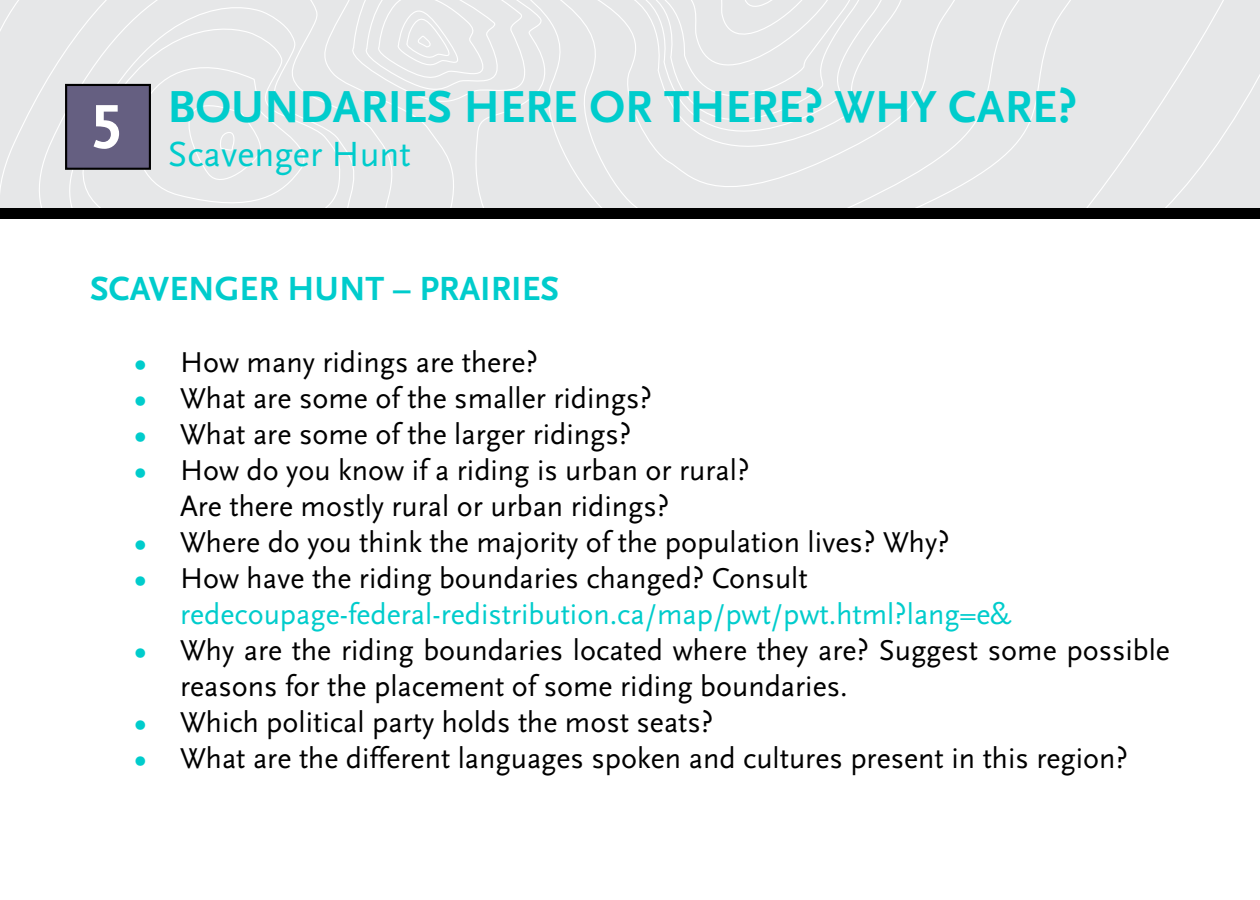
<style>
.page{position:relative;width:1260px;height:900px;background:#fff}
.page>*{position:absolute;margin:0;border:0;box-sizing:border-box;transform-origin:0 0}
.t1{font:700 65px "Scala Sans LF";color:#fff}
.t2{font:700 46.75px "Scala Sans LF";color:#0cc}
.t3{font:36.5px "Scala Sans LF";color:#0cc}
.t4{font:700 35px "Scala Sans LF";color:#0cc}
.t5{font:30px/36px "Scala Sans LF";color:#000}
.t6{font:30px/36px "Scala Sans LF";color:#0cc}
.s1{font-weight:700;color:#0cc}
.s2{font-weight:700}
.s3{color:#000}
</style>
<div class="page">
<div style="left:0;top:0;width:1260px;height:208px;background:#e6e7e8"></div>
<div style="left:0;top:208px;width:1260px;height:11px;background:#000"></div>
<div style="left:66px;top:85px;width:84px;height:84px;background:#655f81"></div>
<div style="left:65px;top:84px;width:86px;height:86px;border:2px solid #000"></div>
<h1 class="t1" style="left:91px;top:92px;width:34px">5</h1>
<h2 class="t2" style="left:168px;top:82px;width:911px">BOUNDARIES HERE OR THERE? WHY CARE?</h2>
<p class="t3" style="left:168px;top:135px;width:244px">Scavenger Hunt</p>
<p class="t4" style="left:90px;top:270px;width:469px">SCAVENGER HUNT – PRAIRIES</p>
<p class="t5" style="left:135px;top:345px;width:405px"><span class="s1">•</span> How many ridings are there?</p>
<p class="t5" style="left:135px;top:381px;width:518px"><span class="s1">•</span> What are some of the smaller ridings?</p>
<p class="t5" style="left:135px;top:417px;width:498px"><span class="s1">•</span> What are some of the larger ridings?</p>
<p class="t5" style="left:180px;top:453px;width:571px;text-indent:-45px"><span class="s1">•</span> How do you know if a riding is urban or rural?<br>Are there mostly rural or urban ridings?</p>
<p class="t5" style="left:135px;top:525px;width:816px"><span class="s1">•</span> Where do you think the majority of the population lives? Why?</p>
<p class="t6" style="left:180px;top:561px;width:833px;text-indent:-45px"><span class="s2">•</span> <span class="s3">How have the riding boundaries changed? Consult </span>redecoupage-federal-redistribution.ca/map/pwt/pwt.html?lang=e&amp;</p>
<p class="t5" style="left:180px;top:633px;width:992px;text-indent:-45px"><span class="s1">•</span> Why are the riding boundaries located where they are? Suggest some possible reasons for the placement of some riding boundaries.</p>
<p class="t5" style="left:135px;top:705px;width:580px"><span class="s1">•</span> Which political party holds the most seats?</p>
<p class="t5" style="left:135px;top:741px;width:995px"><span class="s1">•</span> What are the different languages spoken and cultures present in this region?</p>
</div>
